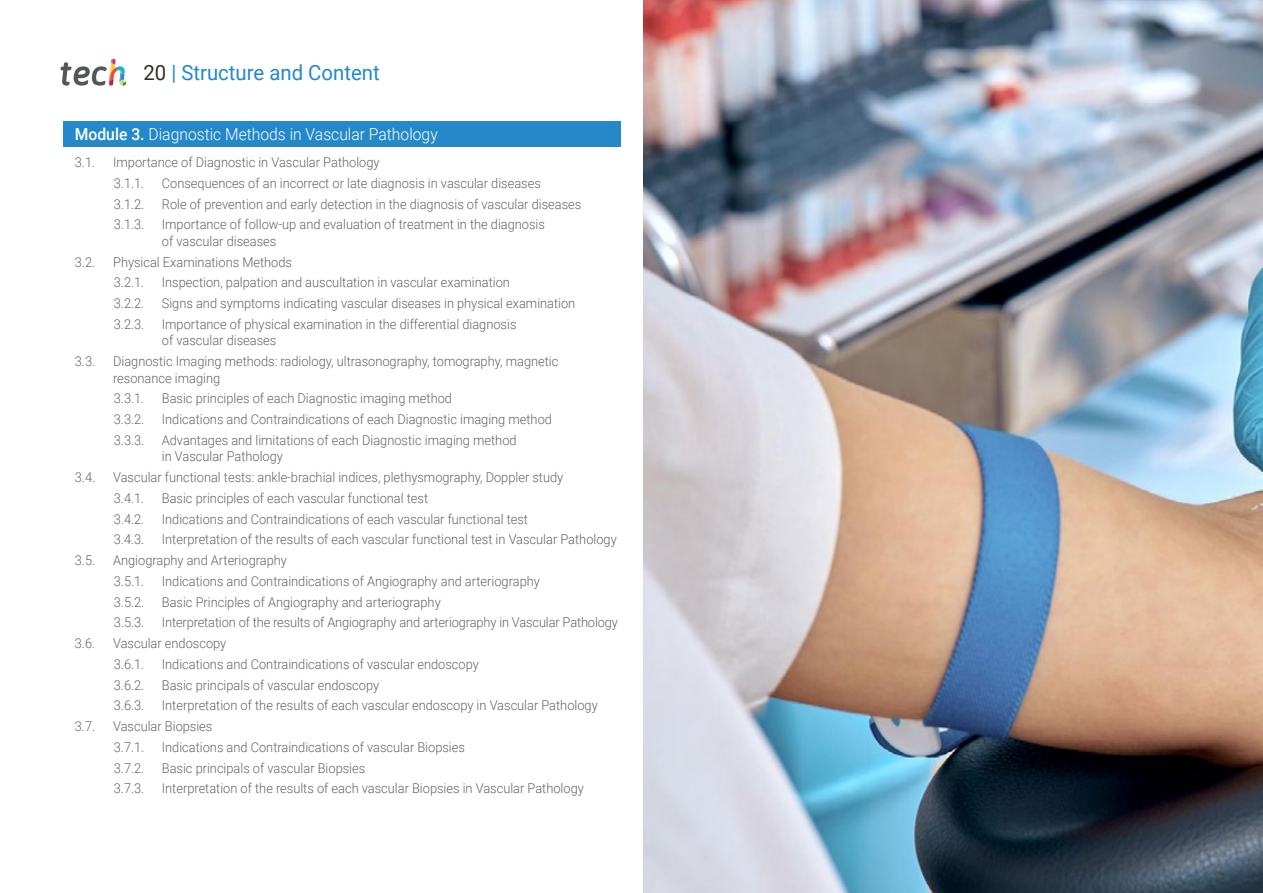
<style>
.page{position:relative;width:1263px;height:893px;background:#fff}
.page>*{position:absolute;margin:0;border:0;box-sizing:border-box;transform-origin:0 0}
.t1{font:21px "Roboto";color:#2488c9}
.t2{font:300 16.5px "Roboto";color:#fff;scale:.95 1}
.t3{font:300 13.5px/20.7px "Roboto";color:#61646a;scale:.95 1}
.s1{color:#312e20}
.s2{font-weight:500}
</style>
<div class="page">
<svg style="left:61px;top:59px;width:65px;height:27px"></svg>
<div style="left:64px;top:121px;width:557px;height:25px;background:#2488c9"></div>
<img style="left:643px;top:0;width:620px;height:893px">
<h1 class="t1" style="left:144px;top:57px;width:238px"><span class="s1">20</span> | Structure and Content</h1>
<p class="t2" style="left:75px;top:123px;width:384px"><span class="s2">Module 3.</span> Diagnostic Methods in Vascular Pathology</p>
<p class="t3" style="left:75px;top:151px;width:23px">3.1.</p>
<p class="t3" style="left:113px;top:151px;width:282px">Importance of Diagnostic in Vascular Pathology<br>3.1.1.</p>
<p class="t3" style="left:162px;top:172px;width:400px">Consequences of an incorrect or late diagnosis in vascular diseases</p>
<p class="t3" style="left:114px;top:193px;width:34px">3.1.2.</p>
<p class="t3" style="left:162px;top:193px;width:443px">Role of prevention and early detection in the diagnosis of vascular diseases</p>
<p class="t3" style="left:114px;top:214px;width:34px">3.1.3.</p>
<p class="t3" style="left:162px;top:216px;width:405px;line-height:16.5px">Importance of follow-up and evaluation of treatment in the diagnosis of vascular diseases</p>
<p class="t3" style="left:75px;top:251px;width:23px">3.2.</p>
<p class="t3" style="left:113px;top:251px;width:190px">Physical Examinations Methods<br>3.2.1.</p>
<p class="t3" style="left:162px;top:272px;width:368px">Inspection, palpation and auscultation in vascular examination</p>
<p class="t3" style="left:114px;top:292px;width:34px">3.2.2.</p>
<p class="t3" style="left:162px;top:292px;width:437px">Signs and symptoms indicating vascular diseases in physical examination</p>
<p class="t3" style="left:114px;top:313px;width:34px">3.2.3.</p>
<p class="t3" style="left:162px;top:315px;width:375px;line-height:16.5px">Importance of physical examination in the differential diagnosis of vascular diseases</p>
<p class="t3" style="left:75px;top:350px;width:23px">3.3.</p>
<p class="t3" style="left:113px;top:353px;width:470px;line-height:16.5px">Diagnostic Imaging methods: radiology, ultrasonography, tomography, magnetic resonance imaging</p>
<p class="t3" style="left:114px;top:388px;width:34px">3.3.1.</p>
<p class="t3" style="left:162px;top:388px;width:307px">Basic principles of each Diagnostic imaging method</p>
<p class="t3" style="left:114px;top:408px;width:34px">3.3.2.</p>
<p class="t3" style="left:162px;top:408px;width:412px">Indications and Contraindications of each Diagnostic imaging method</p>
<p class="t3" style="left:114px;top:429px;width:34px">3.3.3.</p>
<p class="t3" style="left:162px;top:431px;width:375px;line-height:16.5px">Advantages and limitations of each Diagnostic imaging method in Vascular Pathology</p>
<p class="t3" style="left:75px;top:466px;width:23px">3.4.</p>
<p class="t3" style="left:113px;top:466px;width:475px">Vascular functional tests: ankle-brachial indices, plethysmography, Doppler study<br>3.4.1.</p>
<p class="t3" style="left:162px;top:487px;width:282px">Basic principles of each vascular functional test</p>
<p class="t3" style="left:114px;top:508px;width:34px">3.4.2.</p>
<p class="t3" style="left:162px;top:508px;width:387px">Indications and Contraindications of each vascular functional test</p>
<p class="t3" style="left:114px;top:529px;width:34px">3.4.3.</p>
<p class="t3" style="left:162px;top:529px;width:480px">Interpretation of the results of each vascular functional test in Vascular Pathology</p>
<p class="t3" style="left:75px;top:549px;width:23px">3.5.</p>
<p class="t3" style="left:113px;top:549px;width:184px">Angiography and Arteriography<br>3.5.1.</p>
<p class="t3" style="left:162px;top:570px;width:399px">Indications and Contraindications of Angiography and arteriography</p>
<p class="t3" style="left:114px;top:591px;width:34px">3.5.2.</p>
<p class="t3" style="left:162px;top:591px;width:295px">Basic Principles of Angiography and arteriography</p>
<p class="t3" style="left:114px;top:612px;width:34px">3.5.3.</p>
<p class="t3" style="left:162px;top:612px;width:482px">Interpretation of the results of Angiography and arteriography in Vascular Pathology</p>
<p class="t3" style="left:75px;top:632px;width:23px">3.6.</p>
<p class="t3" style="left:113px;top:632px;width:121px">Vascular endoscopy<br>3.6.1.</p>
<p class="t3" style="left:162px;top:653px;width:335px">Indications and Contraindications of vascular endoscopy</p>
<p class="t3" style="left:114px;top:674px;width:34px">3.6.2.</p>
<p class="t3" style="left:162px;top:674px;width:230px">Basic principals of vascular endoscopy</p>
<p class="t3" style="left:114px;top:695px;width:34px">3.6.3.</p>
<p class="t3" style="left:162px;top:695px;width:460px">Interpretation of the results of each vascular endoscopy in Vascular Pathology</p>
<p class="t3" style="left:75px;top:715px;width:23px">3.7.</p>
<p class="t3" style="left:113px;top:715px;width:106px">Vascular Biopsies<br>3.7.1.</p>
<p class="t3" style="left:162px;top:736px;width:321px">Indications and Contraindications of vascular Biopsies</p>
<p class="t3" style="left:114px;top:757px;width:34px">3.7.2.</p>
<p class="t3" style="left:162px;top:757px;width:216px">Basic principals of vascular Biopsies</p>
<p class="t3" style="left:114px;top:778px;width:34px">3.7.3.</p>
<p class="t3" style="left:162px;top:778px;width:446px">Interpretation of the results of each vascular Biopsies in Vascular Pathology</p>
</div>
